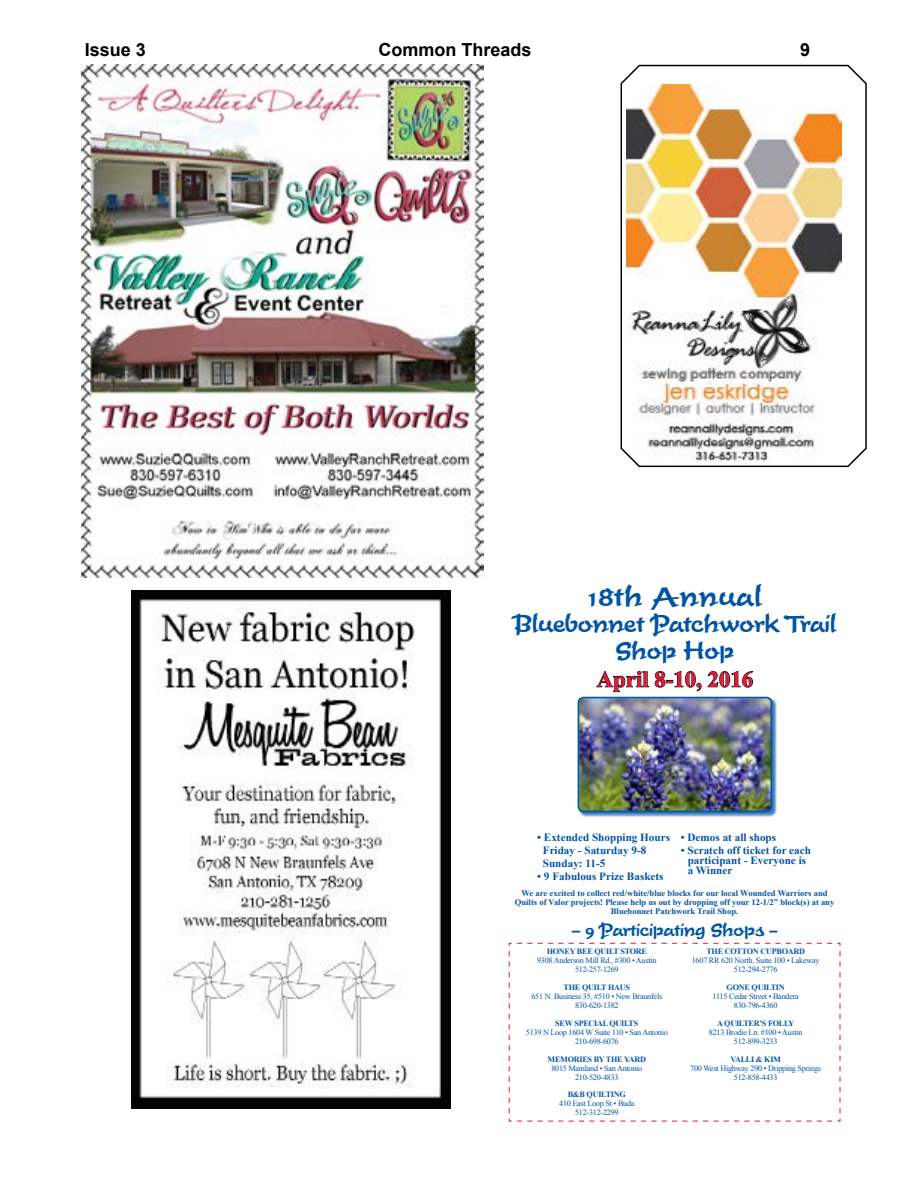
<style>
.page{position:relative;width:918px;height:1188px;background:#fff}
.page>*{position:absolute;margin:0;border:0;box-sizing:border-box;transform-origin:0 0}
.t1{font:500 29.85px "Time Scr D";color:#0054a4}
.t2{font:500 25.5px/27.3px "Time Scr D";letter-spacing:-.03em;color:#0054a4;text-align:center}
.t3{font:700 22.5px "Times New Roman";color:#e31837}
.t4{font:500 18.75px "Time Scr D";letter-spacing:-.03em;color:#0054a4}
.t5{font:700 18px "Arial";color:#000}
.t6{font:700 11.1px/12.8px "Times New Roman";color:#0054a4}
.t7{font:700 8.55px/9px "Times New Roman";color:#0054a4;text-align:center}
.t8{font:8.1px/9px "Times New Roman";letter-spacing:-.03em;color:#0054a4;text-align:center}
.t9{font:700 8.1px "Times New Roman";letter-spacing:-.03em;color:#0054a4}
</style>
<div class="page">
<img style="left:81px;top:65px;width:402px;height:513px">
<svg style="left:620px;top:64px;width:247px;height:404px"></svg>
<img style="left:132px;top:590px;width:318px;height:518px">
<svg style="left:596px;top:671px;width:157px;height:21px"></svg>
<div style="left:578px;top:697px;width:200px;height:121px;background:#0054a4;opacity:.75"></div>
<img style="left:578px;top:698px;width:193px;height:113px">
<div style="left:578px;top:697px;width:194px;height:116px;border:2px solid #0054a4;border-radius:5px"></div>
<svg style="left:508px;top:942px;width:333px;height:180px"></svg>
<h3 class="t5" style="left:85px;top:37px;width:63px">Issue 3</h3>
<h3 class="t5" style="left:378px;top:37px;width:155px">Common Threads</h3>
<h3 class="t5" style="left:800px;top:37px;width:12px">9</h3>
<h1 class="t1" style="left:588px;top:579px;width:176px">18th Annual</h1>
<h2 class="t2" style="left:513px;top:610px;width:325px">Bluebonnet Patchwork Trail<br>Shop Hop</h2>
<h3 class="t3" style="left:597px;top:664px;width:158px">April 8-10, 2016</h3>
<h3 class="t6" style="left:543px;top:831px;width:129px;text-indent:-6px">• Extended Shopping Hours<br>Friday - Saturday 9-8<br>Sunday: 11-5</h3>
<h3 class="t6" style="left:537px;top:869px;width:128px">• 9 Fabulous Prize Baskets</h3>
<h3 class="t6" style="left:681px;top:831px;width:97px">• Demos at all shops</h3>
<h3 class="t6" style="left:688px;top:845px;width:125px;line-height:10.2px;text-indent:-7px">• Scratch off ticket for each participant - Everyone is a Winner</h3>
<p class="t7" style="left:515px;top:888px;width:321px">We are excited to collect red/white/blue blocks for our local Wounded Warriors and<br>Quilts of Valor projects! Please help us out by dropping off your 12-1/2” block(s) at any<br>Bluebonnet Patchwork Trail Shop.</p>
<h3 class="t4" style="left:572px;top:919px;width:208px">– 9 Participating Shops –</h3>
<p class="t9" style="left:547px;top:946px;width:102px">HONEY BEE QUILT STORE</p>
<p class="t8" style="left:537px;top:956px;width:121px">9308 Anderson Mill Rd., #300 • Austin<br>512-257-1269</p>
<p class="t9" style="left:564px;top:982px;width:68px">THE QUILT HAUS</p>
<p class="t8" style="left:531px;top:992px;width:132px">651 N. Business 35, #510 • New Braunfels<br>830-620-1382</p>
<p class="t9" style="left:555px;top:1018px;width:85px">SEW SPECIAL QUILTS</p>
<p class="t8" style="left:526px;top:1028px;width:143px">5139 N Loop 1604 W Suite 110 • San Antonio<br>210-698-6076</p>
<p class="t9" style="left:548px;top:1053px;width:100px">MEMORIES BY THE YARD</p>
<p class="t8" style="left:551px;top:1063px;width:93px">8015 Mainland • San Antonio<br>210-520-4833</p>
<p class="t9" style="left:568px;top:1089px;width:60px">B&amp;B QUILTING</p>
<p class="t8" style="left:559px;top:1099px;width:77px">410 East Loop St • Buda<br>512-312-2299</p>
<p class="t9" style="left:706px;top:946px;width:100px">THE COTTON CUPBOARD</p>
<p class="t8" style="left:692px;top:956px;width:129px">1607 RR 620 North, Suite 100 • Lakeway<br>512-294-2776</p>
<p class="t9" style="left:727px;top:982px;width:60px">GONE QUILTIN</p>
<p class="t8" style="left:713px;top:992px;width:88px">1115 Cedar Street • Bandera<br>830-796-4360</p>
<p class="t9" style="left:717px;top:1018px;width:79px">A QUILTER’S FOLLY</p>
<p class="t8" style="left:709px;top:1028px;width:95px">8213 Brodie Ln. #100 • Austin<br>512-899-3233</p>
<p class="t9" style="left:730px;top:1053px;width:52px">VALLI &amp; KIM</p>
<p class="t8" style="left:690px;top:1063px;width:132px">700 West Highway 290 • Dripping Springs<br>512-858-4433</p>
</div>
